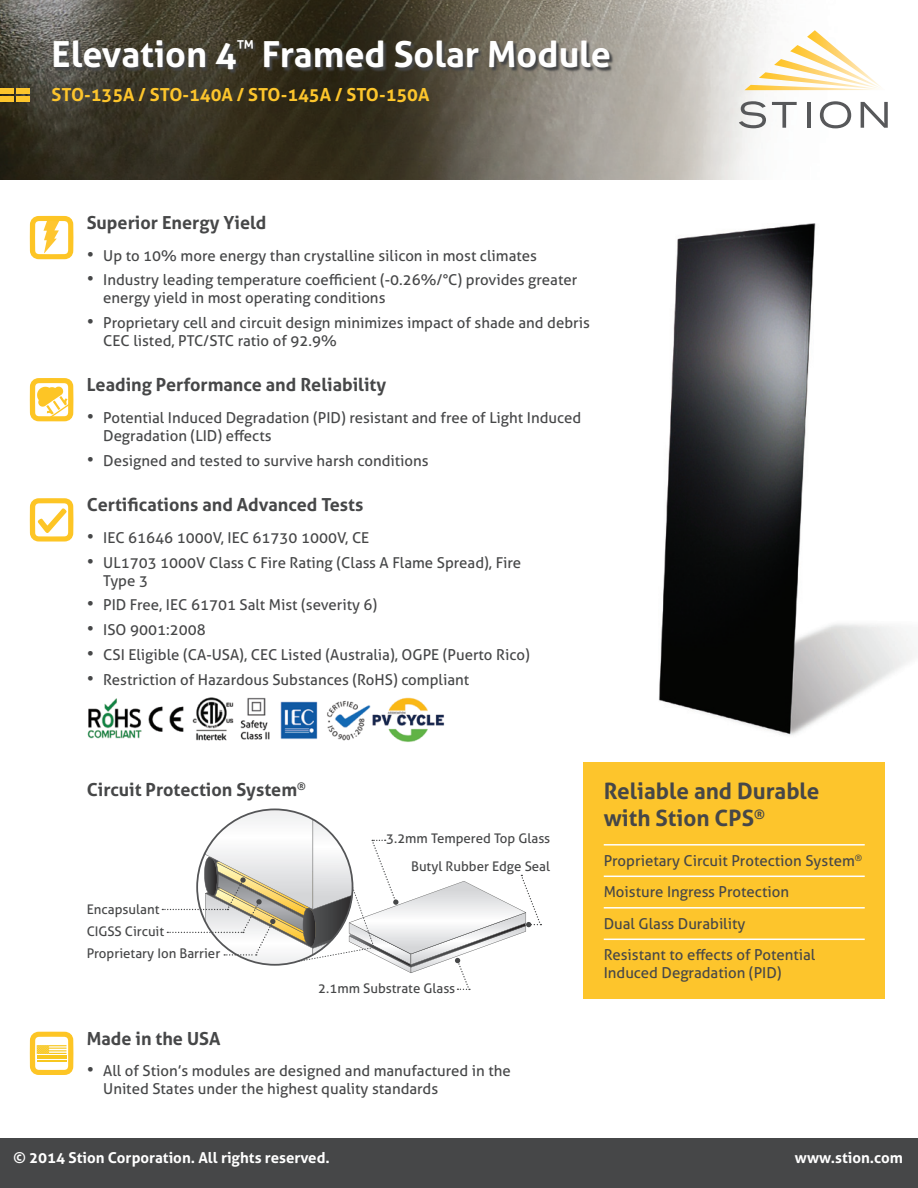
<style>
.page{position:relative;width:918px;height:1188px;background:#fff}
.page>*{position:absolute;margin:0;border:0;box-sizing:border-box;transform-origin:0 0}
.t1{font:700 36px "Aller";color:#fff}
.t2{font:700 22.5px/27px "Aller";color:#464748}
.bold{font:700 18px "Aller";color:#464748}
.t3{font:700 18px "Aller";color:#fdc52c}
.bullet{font:15px/18px "Aller";color:#464748}
.bullet2{font:15px/18px "Aller";color:#464748}
.t4{font:700 15px "Aller";color:#fff}
.t5{font:13.35px "Aller";color:#464748}
.s1{font-size:18px}
</style>
<div class="page">
<img style="left:0;top:0;width:887px;height:180px">
<svg style="left:739px;top:101px;width:27px;height:27px"></svg>
<svg style="left:772px;top:102px;width:25px;height:26px"></svg>
<hr style="left:807px;top:102px;width:4px;height:26px;background:#57585a">
<svg style="left:820px;top:101px;width:31px;height:27px"></svg>
<svg style="left:861px;top:102px;width:27px;height:26px"></svg>
<svg style="left:744px;top:30px;width:141px;height:60px"></svg>
<svg style="left:54px;top:40px;width:560px;height:34px;background:#4d4a40"></svg>
<div style="left:0;top:88px;width:13px;height:5px;background:#fdc52c"></div>
<div style="left:17px;top:88px;width:13px;height:5px;background:#fdc52c"></div>
<div style="left:0;top:96px;width:13px;height:5px;background:#fdc52c"></div>
<div style="left:17px;top:96px;width:13px;height:5px;background:#fdc52c"></div>
<div style="left:584px;top:762px;width:301px;height:237px;background:#fdc52c"></div>
<hr style="left:604px;top:844px;width:261px;height:2px;background:#fff">
<hr style="left:604px;top:876px;width:261px;height:1px;background:#fff">
<hr style="left:604px;top:907px;width:261px;height:2px;background:#fff">
<hr style="left:604px;top:939px;width:261px;height:1px;background:#fff">
<div style="left:0;top:1138px;width:918px;height:50px;background:#464748"></div>
<svg style="left:30px;top:216px;width:43px;height:43px"></svg>
<svg style="left:30px;top:378px;width:43px;height:43px"></svg>
<svg style="left:30px;top:1032px;width:43px;height:43px"></svg>
<img style="left:659px;top:224px;width:258px;height:512px">
<svg style="left:30px;top:498px;width:43px;height:44px"></svg>
<img style="left:87px;top:697px;width:358px;height:45px">
<svg style="left:162px;top:809px;width:380px;height:181px"></svg>
<p class="t1" style="left:52px;top:32px;width:561px">Elevation 4<sup>™</sup> Framed Solar Module</p>
<p class="t3" style="left:52px;top:84px;width:379px">STO-135A / STO-140A / STO-145A / STO-150A</p>
<p class="bold" style="left:87px;top:212px;width:181px">Superior Energy Yield</p>
<p class="bullet" style="left:87px;top:246px;width:452px"><span class="s1">•</span> Up to 10% more energy than crystalline silicon in most climates</p>
<p class="bullet" style="left:103px;top:271px;width:476px;text-indent:-16px"><span class="s1">•</span> Industry leading temperature coefficient (-0.26%/°C) provides greater energy yield in most operating conditions</p>
<p class="bullet" style="left:103px;top:314px;width:488px;text-indent:-16px"><span class="s1">•</span> Proprietary cell and circuit design minimizes impact of shade and debris<br>CEC listed, PTC/STC ratio of 92.9%</p>
<p class="bold" style="left:87px;top:374px;width:301px">Leading Performance and Reliability</p>
<p class="bullet" style="left:103px;top:408px;width:479px;text-indent:-16px"><span class="s1">•</span> Potential Induced Degradation (PID) resistant and free of Light Induced<br>Degradation (LID) effects</p>
<p class="bullet" style="left:87px;top:451px;width:344px"><span class="s1">•</span> Designed and tested to survive harsh conditions</p>
<p class="bold" style="left:87px;top:494px;width:278px">Certifications and Advanced Tests</p>
<p class="bullet" style="left:87px;top:529px;width:284px"><span class="s1">•</span> IEC 61646 1000V, IEC 61730 1000V, CE</p>
<p class="bullet" style="left:103px;top:553px;width:420px;text-indent:-16px"><span class="s1">•</span> UL1703 1000V Class C Fire Rating (Class A Flame Spread), Fire<br>Type 3</p>
<p class="bullet" style="left:87px;top:596px;width:292px"><span class="s1">•</span> PID Free, IEC 61701 Salt Mist (severity 6)</p>
<p class="bullet" style="left:87px;top:621px;width:120px"><span class="s1">•</span> ISO 9001:2008</p>
<p class="bullet" style="left:87px;top:646px;width:445px"><span class="s1">•</span> CSI Eligible (CA-USA), CEC Listed (Australia), OGPE (Puerto Rico)</p>
<p class="bullet" style="left:87px;top:670px;width:384px"><span class="s1">•</span> Restriction of Hazardous Substances (RoHS) compliant</p>
<p class="bold" style="left:87px;top:778px;width:221px">Circuit Protection System<sup>®</sup></p>
<p class="t5" style="left:87px;top:901px;width:74px">Encapsulant</p>
<p class="t5" style="left:87px;top:945px;width:135px">Proprietary Ion Barrier</p>
<p class="t5" style="left:87px;top:923px;width:79px">CIGSS Circuit</p>
<p class="t5" style="left:386px;top:831px;width:165px">3.2mm Tempered Top Glass</p>
<p class="t5" style="left:411px;top:858px;width:141px">Butyl Rubber Edge Seal</p>
<p class="t5" style="left:318px;top:981px;width:138px">2.1mm Substrate Glass</p>
<p class="bold" style="left:87px;top:1027px;width:135px">Made in the USA</p>
<p class="bullet" style="left:103px;top:1062px;width:409px;text-indent:-16px"><span class="s1">•</span> All of Stion’s modules are designed and manufactured in the<br>United States under the highest quality standards</p>
<p class="t2" style="left:604px;top:778px;width:217px">Reliable and Durable with Stion CPS<sup>®</sup></p>
<p class="bullet2" style="left:604px;top:851px;width:260px">Proprietary Circuit Protection System<sup>®</sup></p>
<p class="bullet2" style="left:604px;top:883px;width:187px">Moisture Ingress Protection</p>
<p class="bullet2" style="left:604px;top:914px;width:143px">Dual Glass Durability</p>
<p class="bullet2" style="left:604px;top:946px;width:213px">Resistant to effects of Potential<br>Induced Degradation (PID)</p>
<p class="t4" style="left:14px;top:1148px;width:318px">© 2014 Stion Corporation. All rights reserved.</p>
<p class="t4" style="left:795px;top:1148px;width:110px">www.stion.com</p>
</div>
